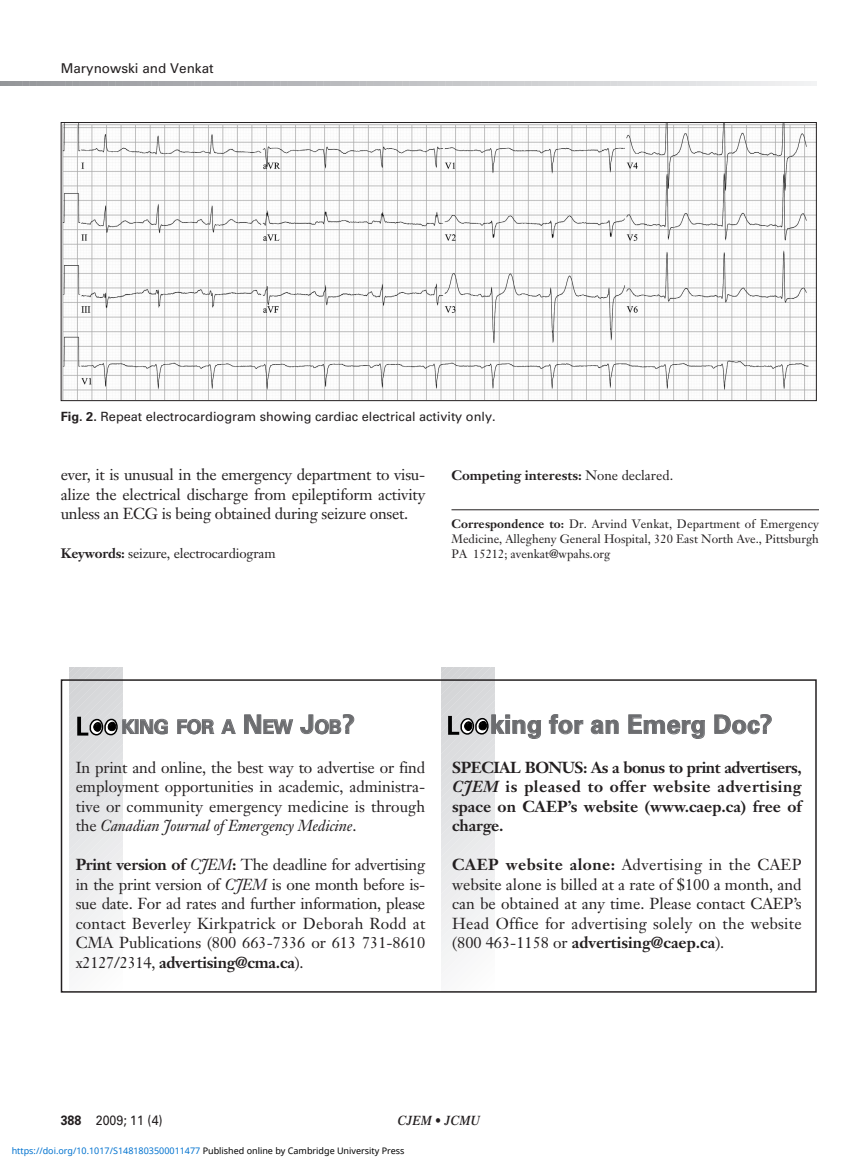
<style>
.page{position:relative;width:864px;height:1175px;background:#fff}
.page>*{position:absolute;margin:0;border:0;box-sizing:border-box;transform-origin:0 0}
.t1{font:700 25.5px "Univers";color:#6c6d70}
.t2{font:700 19.2px "Univers";letter-spacing:-.015em;color:#6c6d70}
.t3{font:15.75px/19.5px "Janson Text";color:#231f20;text-align:justify}
.t4{font:700 15.75px/19.5px "Janson Text";color:#231f20;text-align:justify}
.t5{font:13.5px "Janson Text";letter-spacing:-.01em;color:#231f20}
.t6{font:700 13.5px "Janson Text";color:#231f20}
.t7{font:13.5px "Univers";color:#231f20}
.t8{font:13.5px "Univers";color:#231f20;scale:.92 1}
.t9{font:italic 600 13.5px "Times";color:#231f20;scale:.92 1}
.t10{font:12.75px "Univers";color:#231f20}
.t11{font:12px/15px "Janson Text";color:#231f20}
.t12{font:9px "Noto Sans";color:#0172cf}
.s1{font-weight:700}
.s2{font-weight:400}
.s3{font-size:25.5px}
.s4{font-style:italic}
.s5{color:#000}
</style>
<div class="page">
<svg style="left:0;top:81px;width:5px;height:5px"></svg>
<img style="left:63px;top:124px;width:752px;height:275px">
<hr style="left:452px;top:509px;width:367px;height:1px;background:#231f20">
<div style="left:61px;top:679px;width:756px;height:313px;border:2px solid #231f20"></div>
<svg style="left:70px;top:668px;width:53px;height:324px"></svg>
<svg style="left:442px;top:668px;width:53px;height:324px"></svg>
<p class="t7" style="left:61px;top:63px;width:154px">Marynowski and Venkat</p>
<p class="t10" style="left:61px;top:411px;width:436px"><span class="s1">Fig. 2.</span> Repeat electrocardiogram showing cardiac electrical activity only.</p>
<p class="t3" style="left:61px;top:466px;width:366px">ever, it is unusual in the emergency department to visu&shy;alize the electrical discharge from epileptiform activity unless an ECG is being obtained during seizure onset.</p>
<p class="t6" style="left:452px;top:469px;width:223px">Competing interests: <span class="s2">None declared.</span></p>
<p class="t11" style="left:452px;top:517px;width:369px"><span class="s1">Correspondence to:</span> Dr. Arvind Venkat, Department of Emergency<br>Medicine, Allegheny General Hospital, 320 East North Ave., Pittsburgh</p>
<p class="t5" style="left:61px;top:547px;width:216px"><span class="s1">Keywords:</span> seizure, electrocardiogram</p>
<p class="t11" style="left:452px;top:547px;width:160px">PA 15212; avenkat@wpahs.org</p>
<p class="t2" style="left:121px;top:719px;width:235px">KING FOR A <span class="s3">N</span>EW <span class="s3">J</span>OB<span class="s3">?</span></p>
<h1 class="t1" style="left:490px;top:715px;width:284px">king for an Emerg Doc?</h1>
<p class="t3" style="left:76px;top:759px;width:351px">In print and online, the best way to advertise or find employment opportunities in academic, administra&shy;tive or community emergency medicine is through the <span class="s4">Canadian Journal of Emergency Medicine</span>.</p>
<p class="t3" style="left:76px;top:856px;width:351px"><span class="s1">Print version of</span> <span class="s4">CJEM</span><span class="s1">:</span> The deadline for advertising in the print version of <span class="s4">CJEM</span> is one month before is&shy;sue date. For ad rates and further information, please contact Beverley Kirkpatrick or Deborah Rodd at CMA Publications (800 663-7336 or 613 731-8610 x2127/2314, <span class="s1">advertising@cma.ca</span>).</p>
<p class="t4" style="left:452px;top:759px;width:351px">SPECIAL BONUS: As a bonus to print advertisers, <span class="s4">CJEM</span> is pleased to offer website advertising space on CAEP’s website (www.caep.ca) free of charge.</p>
<p class="t3" style="left:452px;top:856px;width:351px"><span class="s1">CAEP website alone:</span> Advertising in the CAEP website alone is billed at a rate of $100 a month, and can be obtained at any time. Please contact CAEP’s Head Office for advertising solely on the website (800 463-1158 or <span class="s1">advertising@caep.ca</span>).</p>
<p class="t8" style="left:61px;top:1115px;width:112px"><span class="s1">388</span> 2009; 11 (4)</p>
<p class="t9" style="left:397px;top:1115px;width:92px">CJEM • JCMU</p>
<p class="t12" style="left:12px;top:1143px;width:394px">https://doi.org/10.1017/S1481803500011477 <span class="s5">Published online by Cambridge University Press</span></p>
</div>
